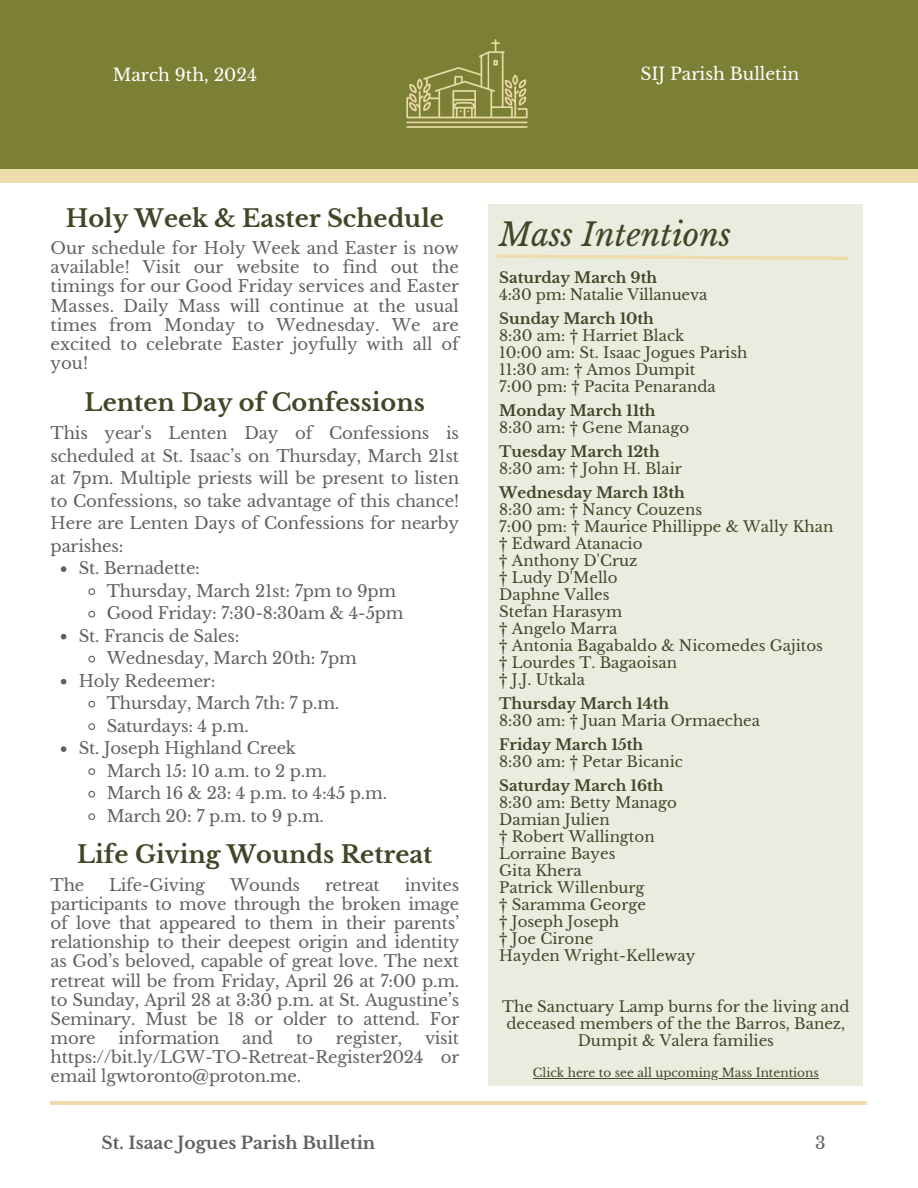
<style>
.page{position:relative;width:918px;height:1188px;background:#fff}
.page>*{position:absolute;margin:0;border:0;box-sizing:border-box;transform-origin:0 0}
.t1{font:italic 31.5px "Libre Baskerville";color:#3e4827}
.t2{font:700 24px "Libre Baskerville";color:#3e4827}
.t3{font:17.1px "Libre Baskerville";color:#fff}
.t4{font:700 17.1px "Libre Baskerville";color:#60625c}
.t5{font:17.1px "Libre Baskerville";color:#60625c}
.t6{font:16.5px/19.2px "Libre Baskerville";letter-spacing:-.01em;color:#60625c;text-align:justify}
.t7{font:15px/17px "Libre Baskerville";color:#3e4827}
.t8{font:700 15px "Libre Baskerville";color:#3e4827}
.t9{font:12px "Libre Baskerville";color:#3e4827}
</style>
<div class="page">
<div style="left:0;top:154px;width:918px;height:29px;background:#edddac"></div>
<div style="left:0;top:0;width:918px;height:168px;background:#7c8034"></div>
<img style="left:406px;top:39px;width:122px;height:89px">
<div style="left:488px;top:205px;width:375px;height:881px;background:#ebece0"></div>
<svg style="left:496px;top:254px;width:353px;height:6px"></svg>
<hr style="left:51px;top:1101px;width:816px;height:4px;background:#edddac">
<hr style="left:533px;top:1078px;width:286px;height:1px;background:#3e4827">
<svg style="left:61px;top:566px;width:5px;height:6px"></svg>
<svg style="left:88px;top:588px;width:8px;height:7px"></svg>
<svg style="left:88px;top:610px;width:8px;height:8px"></svg>
<svg style="left:61px;top:634px;width:5px;height:5px"></svg>
<svg style="left:88px;top:655px;width:8px;height:8px"></svg>
<svg style="left:61px;top:679px;width:5px;height:5px"></svg>
<svg style="left:88px;top:700px;width:8px;height:8px"></svg>
<svg style="left:88px;top:723px;width:8px;height:7px"></svg>
<svg style="left:61px;top:746px;width:5px;height:6px"></svg>
<svg style="left:88px;top:768px;width:8px;height:7px"></svg>
<svg style="left:88px;top:790px;width:8px;height:8px"></svg>
<svg style="left:88px;top:813px;width:8px;height:7px"></svg>
<p class="t3" style="left:113px;top:64px;width:146px">March 9th, 2024</p>
<p class="t3" style="left:640px;top:64px;width:160px">SIJ Parish Bulletin</p>
<h2 class="t2" style="left:66px;top:203px;width:380px">Holy Week &amp; Easter Schedule</h2>
<p class="t6" style="left:51px;top:239px;width:410px">Our schedule for Holy Week and Easter is now available! Visit our website to find out the timings for our Good Friday services and Easter Masses. Daily Mass will continue at the usual times from Monday to Wednesday. We are excited to celebrate Easter joyfully with all of you!</p>
<h2 class="t2" style="left:85px;top:388px;width:342px">Lenten Day of Confessions</h2>
<p class="t6" style="left:51px;top:424px;width:410px">This year's Lenten Day of Confessions is</p>
<p class="t6" style="left:51px;top:446px;width:410px">scheduled at St. Isaac’s on Thursday, March 21st</p>
<p class="t6" style="left:51px;top:469px;width:410px">at 7pm. Multiple priests will be present to listen</p>
<p class="t6" style="left:51px;top:491px;width:410px">to Confessions, so take advantage of this chance!</p>
<p class="t6" style="left:51px;top:514px;width:410px">Here are Lenten Days of Confessions for nearby</p>
<p class="t6" style="left:51px;top:536px;width:74px">parishes:</p>
<p class="t6" style="left:79px;top:559px;width:123px">St. Bernadette:</p>
<p class="t6" style="left:107px;top:581px;width:291px">Thursday, March 21st: 7pm to 9pm</p>
<p class="t6" style="left:107px;top:604px;width:298px">Good Friday: 7:30-8:30am &amp; 4-5pm</p>
<p class="t6" style="left:79px;top:626px;width:162px">St. Francis de Sales:</p>
<p class="t6" style="left:107px;top:649px;width:252px">Wednesday, March 20th: 7pm</p>
<p class="t6" style="left:79px;top:671px;width:138px">Holy Redeemer:</p>
<p class="t6" style="left:107px;top:694px;width:234px">Thursday, March 7th: 7 p.m.</p>
<p class="t6" style="left:107px;top:716px;width:143px">Saturdays: 4 p.m.</p>
<p class="t6" style="left:79px;top:739px;width:219px">St. Joseph Highland Creek</p>
<p class="t6" style="left:107px;top:761px;width:222px">March 15: 10 a.m. to 2 p.m.</p>
<p class="t6" style="left:107px;top:784px;width:282px">March 16 &amp; 23: 4 p.m. to 4:45 p.m.</p>
<p class="t6" style="left:107px;top:806px;width:219px">March 20: 7 p.m. to 9 p.m.</p>
<h2 class="t2" style="left:77px;top:840px;width:357px">Life Giving Wounds Retreat</h2>
<p class="t6" style="left:51px;top:876px;width:35px">The</p>
<p class="t6" style="left:109px;top:876px;width:98px">Life-Giving</p>
<p class="t6" style="left:230px;top:876px;width:72px">Wounds</p>
<p class="t6" style="left:325px;top:876px;width:56px">retreat</p>
<p class="t6" style="left:51px;top:876px;width:410px;text-indent:354px">invites participants to move through the broken image of love that appeared to them in their parents’ relationship to their deepest origin and identity as God’s beloved, capable of great love. The next retreat will be from Friday, April 26 at 7:00 p.m. to Sunday, April 28 at 3:30 p.m. at St. Augustine’s Seminary. Must be 18 or older to attend. For more</p>
<p class="t6" style="left:119px;top:1029px;width:102px">information</p>
<p class="t6" style="left:242px;top:1029px;width:33px">and</p>
<p class="t6" style="left:296px;top:1029px;width:18px">to</p>
<p class="t6" style="left:336px;top:1029px;width:68px">register,</p>
<p class="t6" style="left:51px;top:1029px;width:410px;text-indent:374px">visit https://bit.ly/LGW-TO-Retreat-Register2024 or email lgwtoronto@proton.me.</p>
<h1 class="t1" style="left:499px;top:216px;width:233px">Mass Intentions</h1>
<p class="t8" style="left:499px;top:268px;width:159px">Saturday March 9th</p>
<p class="t7" style="left:499px;top:286px;width:210px">4:30 pm: Natalie Villanueva</p>
<p class="t8" style="left:499px;top:309px;width:156px">Sunday March 10th</p>
<p class="t7" style="left:499px;top:327px;width:250px">8:30 am: † Harriet Black<br>10:00 am: St. Isaac Jogues Parish<br>11:30 am: † Amos Dumpit<br>7:00 pm: † Pacita Penaranda</p>
<p class="t8" style="left:499px;top:401px;width:158px">Monday March 11th</p>
<p class="t7" style="left:499px;top:419px;width:191px">8:30 am: † Gene Manago</p>
<p class="t8" style="left:499px;top:442px;width:162px">Tuesday March 12th</p>
<p class="t7" style="left:499px;top:460px;width:184px">8:30 am: † John H. Blair</p>
<p class="t8" style="left:499px;top:483px;width:187px">Wednesday March 13th</p>
<p class="t7" style="left:499px;top:501px;width:336px">8:30 am: † Nancy Couzens<br>7:00 pm: † Maurice Phillippe &amp; Wally Khan † Edward Atanacio<br>† Anthony D'Cruz<br>† Ludy D'Mello<br>Daphne Valles<br>Stefan Harasym<br>† Angelo Marra<br>† Antonia Bagabaldo &amp; Nicomedes Gajitos † Lourdes T. Bagaoisan<br>† J.J. Utkala</p>
<p class="t8" style="left:499px;top:694px;width:172px">Thursday March 14th</p>
<p class="t7" style="left:499px;top:712px;width:262px">8:30 am: † Juan Maria Ormaechea</p>
<p class="t8" style="left:499px;top:735px;width:146px">Friday March 15th</p>
<p class="t7" style="left:499px;top:753px;width:185px">8:30 am: † Petar Bicanic</p>
<p class="t8" style="left:499px;top:776px;width:166px">Saturday March 16th</p>
<p class="t7" style="left:499px;top:794px;width:198px">8:30 am: Betty Manago<br>Damian Julien<br>† Robert Wallington<br>Lorraine Bayes<br>Gita Khera<br>Patrick Willenburg<br>† Saramma George<br>† Joseph Joseph<br>† Joe Cirone<br>Hayden Wright-Kelleway</p>
<p class="t7" style="left:502px;top:998px;width:349px;text-align:center">The Sanctuary Lamp burns for the living and deceased members of the the Barros, Banez,<br>Dumpit &amp; Valera families</p>
<p class="t9" style="left:533px;top:1065px;width:287px">Click here to see all upcoming Mass Intentions</p>
<p class="t4" style="left:102px;top:1132px;width:275px">St. Isaac Jogues Parish Bulletin</p>
<p class="t5" style="left:815px;top:1132px;width:12px">3</p>
</div>
